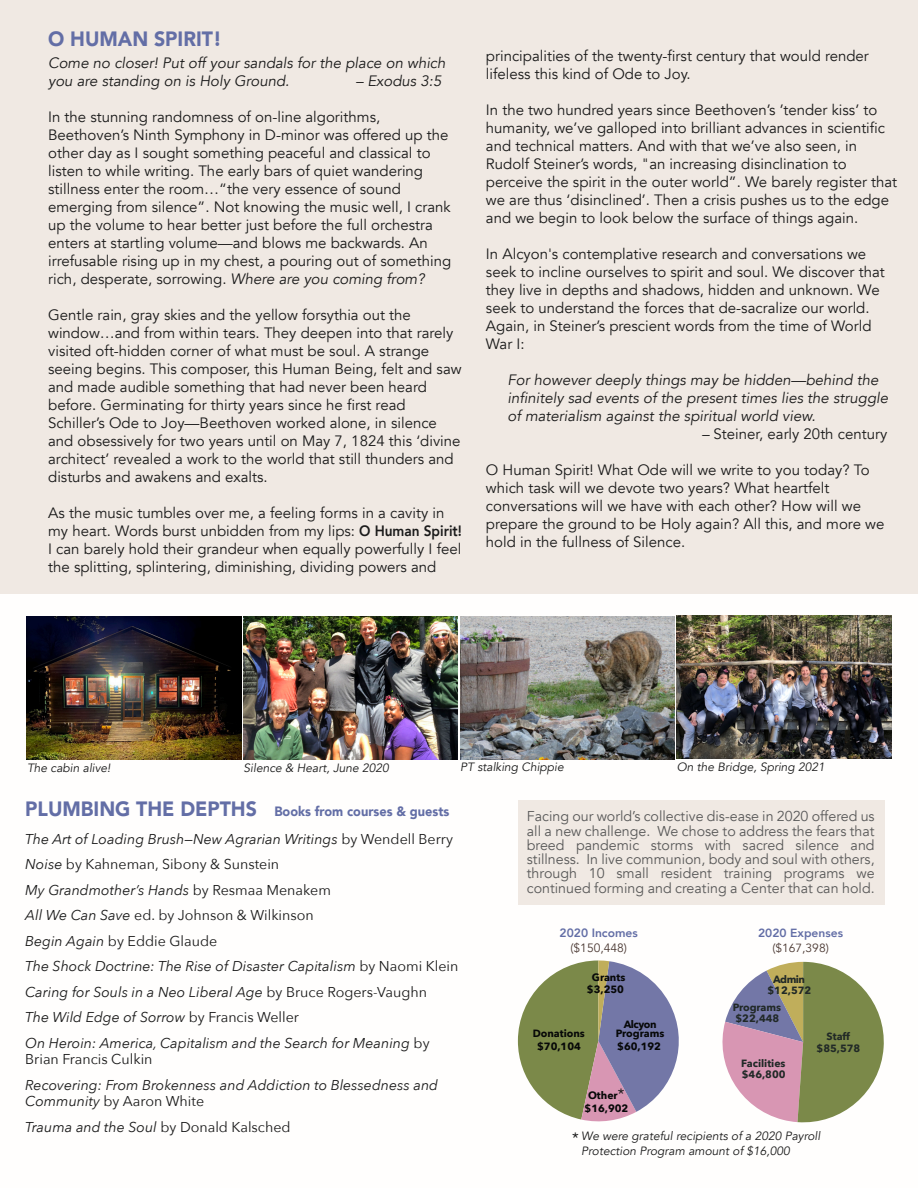
<style>
.page{position:relative;width:918px;height:1188px;background:#fff}
.page>*{position:absolute;margin:0;border:0;box-sizing:border-box;transform-origin:0 0}
.t1{font:900 20.7px "Avenir";color:#636ea6;scale:.94 1}
.t2{font:15px/18px "Avenir";color:#1a1a1a}
.t3{font:italic 15px/18px "Avenir";color:#1a1a1a}
.t4{font:italic 14.25px/25.5px "Avenir Next";color:#1a1a1a}
.t5{font:14.25px/14.2px "Avenir";color:#595959;text-align:justify}
.t6{font:14.25px "Avenir Next";color:#1a1a1a}
.t7{font:900 13.5px "Avenir";color:#636ea6;scale:.94 1}
.t8{font:italic 12px/15.9px "Avenir";color:#1a1a1a}
.t9{font:800 12px "Avenir";color:#636ea6}
.t10{font:12px "Avenir";color:#4b3933}
.t11{font:800 11.85px "Avenir";color:#636ea6}
.t12{font:11.85px "Avenir";color:#4b3933}
.t13{font:700 10.5px/12.3px "Avenir Next";color:#070808;text-align:center}
.t14{font:700 10.5px/11.4px "Avenir Next";color:#212927}
.t15{font:700 10.5px/9px "Avenir Next";letter-spacing:-.03em;color:#070808;text-align:center}
.t16{font:700 10.5px/11.4px "Avenir Next";letter-spacing:-.04em;color:#212927;text-align:center}
.s1{font-style:italic}
.s2{font-weight:800}
.s3{font-size:20.7px}
.s4{font-style:normal}
.s5{font-family:"Avenir";font-weight:400;font-size:15px;color:#1a1a1a}
</style>
<div class="page">
<img style="left:27px;top:617px;width:214px;height:143px">
<img style="left:460px;top:616px;width:214px;height:143px">
<img style="left:244px;top:617px;width:214px;height:143px">
<img style="left:677px;top:616px;width:214px;height:143px">
<svg style="left:722px;top:962px;width:162px;height:161px"></svg>
<svg style="left:518px;top:960px;width:161px;height:161px"></svg>
<div style="left:518px;top:800px;width:366px;height:105px;background:#f0e9e3"></div>
<div style="left:0;top:0;width:918px;height:594px;background:#f0e9e3"></div>
<h1 class="t1" style="left:48px;top:25px;width:186px">O HUMAN SPIRIT!</h1>
<p class="t3" style="left:48px;top:54px;width:399px">Come no closer! Put off your sandals for the place on which you are standing on is Holy Ground.</p>
<p class="t3" style="left:356px;top:72px;width:87px">– Exodus 3:5</p>
<p class="t2" style="left:48px;top:108px;width:405px">In the stunning randomness of on-line algorithms, Beethoven’s Ninth Symphony in D-minor was offered up the other day as I sought something peaceful and classical to listen to while writing. The early bars of quiet wandering stillness enter the room…“the very essence of sound emerging from silence”. Not knowing the music well, I crank up the volume to hear better just before the full orchestra enters at startling volume—and blows me backwards. An irrefusable rising up in my chest, a pouring out of something rich, desperate, sorrowing. <span class="s1">Where are you coming from?</span></p>
<p class="t2" style="left:48px;top:306px;width:415px">Gentle rain, gray skies and the yellow forsythia out the window…and from within tears. They deepen into that rarely visited oft-hidden corner of what must be soul. A strange seeing begins. This composer, this Human Being, felt and saw and made audible something that had never been heard before. Germinating for thirty years since he first read Schiller’s Ode to Joy—Beethoven worked alone, in silence and obsessively for two years until on May 7, 1824 this ‘divine architect’ revealed a work to the world that still thunders and disturbs and awakens and exalts.</p>
<p class="t2" style="left:48px;top:504px;width:415px">As the music tumbles over me, a feeling forms in a cavity in my heart. Words burst unbidden from my lips: <span class="s2">O Human Spirit!<br></span>I can barely hold their grandeur when equally powerfully I feel the splitting, splintering, diminishing, dividing powers and</p>
<p class="t2" style="left:486px;top:47px;width:384px">principalities of the twenty-first century that would render lifeless this kind of Ode to Joy.</p>
<p class="t2" style="left:486px;top:101px;width:413px">In the two hundred years since Beethoven’s ’tender kiss’ to humanity, we’ve galloped into brilliant advances in scientific and technical matters. And with that we’ve also seen, in Rudolf Steiner’s words, "an increasing disinclination to perceive the spirit in the outer world”. We barely register that we are thus ‘disinclined’. Then a crisis pushes us to the edge and we begin to look below the surface of things again.</p>
<p class="t2" style="left:486px;top:245px;width:400px">In Alcyon's contemplative research and conversations we seek to incline ourselves to spirit and soul. We discover that they live in depths and shadows, hidden and unknown. We seek to understand the forces that de-sacralize our world.<br>Again, in Steiner’s prescient words from the time of World War I:</p>
<p class="t3" style="left:508px;top:371px;width:382px">For however deeply things may be hidden—behind the infinitely sad events of the present times lies the struggle of materialism against the spiritual world view.</p>
<p class="t2" style="left:702px;top:425px;width:187px"><span class="s1">–</span> Steiner, early 20th century</p>
<p class="t2" style="left:486px;top:461px;width:400px">O Human Spirit! What Ode will we write to you today? To which task will we devote two years? What heartfelt conversations will we have with each other? How will we prepare the ground to be Holy again? All this, and more we hold in the fullness of Silence.</p>
<p class="t8" style="left:27px;top:760px;width:85px">The cabin alive!</p>
<p class="t8" style="left:244px;top:760px;width:147px">Silence &amp; Heart, June 2020</p>
<p class="t8" style="left:460px;top:759px;width:105px">PT stalking Chippie</p>
<p class="t8" style="left:677px;top:759px;width:150px">On the Bridge, Spring 2021</p>
<p class="t7" style="left:25px;top:803px;width:453px"><span class="s3">PLUMBING THE DEPTHS</span> Books from courses &amp; guests</p>
<p class="t4" style="left:25px;top:827px;width:435px">The Art of Loading Brush—New Agrarian Writings <span class="s4">by Wendell Berry </span>Noise <span class="s4">by Kahneman, Sibony &amp; Sunstein<br></span>My Grandmother’s Hands <span class="s4">by Resmaa Menakem<br></span>All We Can Save <span class="s4">ed. by Johnson &amp; Wilkinson<br></span>Begin Again <span class="s4">by Eddie Glaude<br></span>The Shock Doctrine: The Rise of Disaster Capitalism <span class="s4">by Naomi Klein </span>Caring for Souls in a Neo Liberal Age <span class="s4">by Bruce Rogers-Vaughn<br></span>The Wild Edge of Sorrow <span class="s4">by Francis Weller<br></span>On Heroin: America, Capitalism and the Search for Meaning <span class="s4">by</span></p>
<p class="t6" style="left:25px;top:1050px;width:129px">Brian Francis Culkin</p>
<p class="t4" style="left:25px;top:1077px;width:414px;line-height:16.5px">Recovering: From Brokenness and Addiction to Blessedness and<br>Community <span class="s4">by Aaron White</span></p>
<p class="t4" style="left:25px;top:1115px;width:267px">Trauma and the Soul <span class="s4">by Donald Kalsched</span></p>
<p class="t5" style="left:527px;top:809px;width:349px">Facing our world’s collective dis-ease in 2020 offered us all a new challenge. We chose to address the fears that breed pandemic storms with sacred silence and stillness. In live communion, body and soul with others, through 10 small resident training programs we continued forming and creating a Center that can hold.</p>
<p class="t9" style="left:560px;top:925px;width:80px">2020 Incomes</p>
<p class="t10" style="left:570px;top:940px;width:58px">($150,448)</p>
<p class="t13" style="left:587px;top:971px;width:40px">Grants $3,250</p>
<p class="t13" style="left:533px;top:1028px;width:54px">Donations $70,104</p>
<p class="t15" style="left:616px;top:1020px;width:50px">Alcyon<br>Programs</p>
<p class="t13" style="left:617px;top:1040px;width:45px">$60,192</p>
<p class="t13" style="left:585px;top:1090px;width:45px">Other<span class="s5">* </span>$16,902</p>
<p class="t11" style="left:758px;top:925px;width:86px">2020 Expenses</p>
<p class="t12" style="left:772px;top:940px;width:58px">($167,398)</p>
<p class="t16" style="left:768px;top:974px;width:45px">Admin $12,572</p>
<p class="t14" style="left:733px;top:1002px;width:50px">Programs $22,448</p>
<p class="t14" style="left:741px;top:1058px;width:46px">Facilities $46,800</p>
<p class="t14" style="left:817px;top:1031px;width:45px;text-align:center">Staff $85,578</p>
<p class="t8" style="left:581px;top:1128px;width:241px">We were grateful recipients of a 2020 Payroll<br>Protection Program amount of $16,000</p>
<p class="t2" style="left:572px;top:1129px;width:8px">*</p>
</div>
